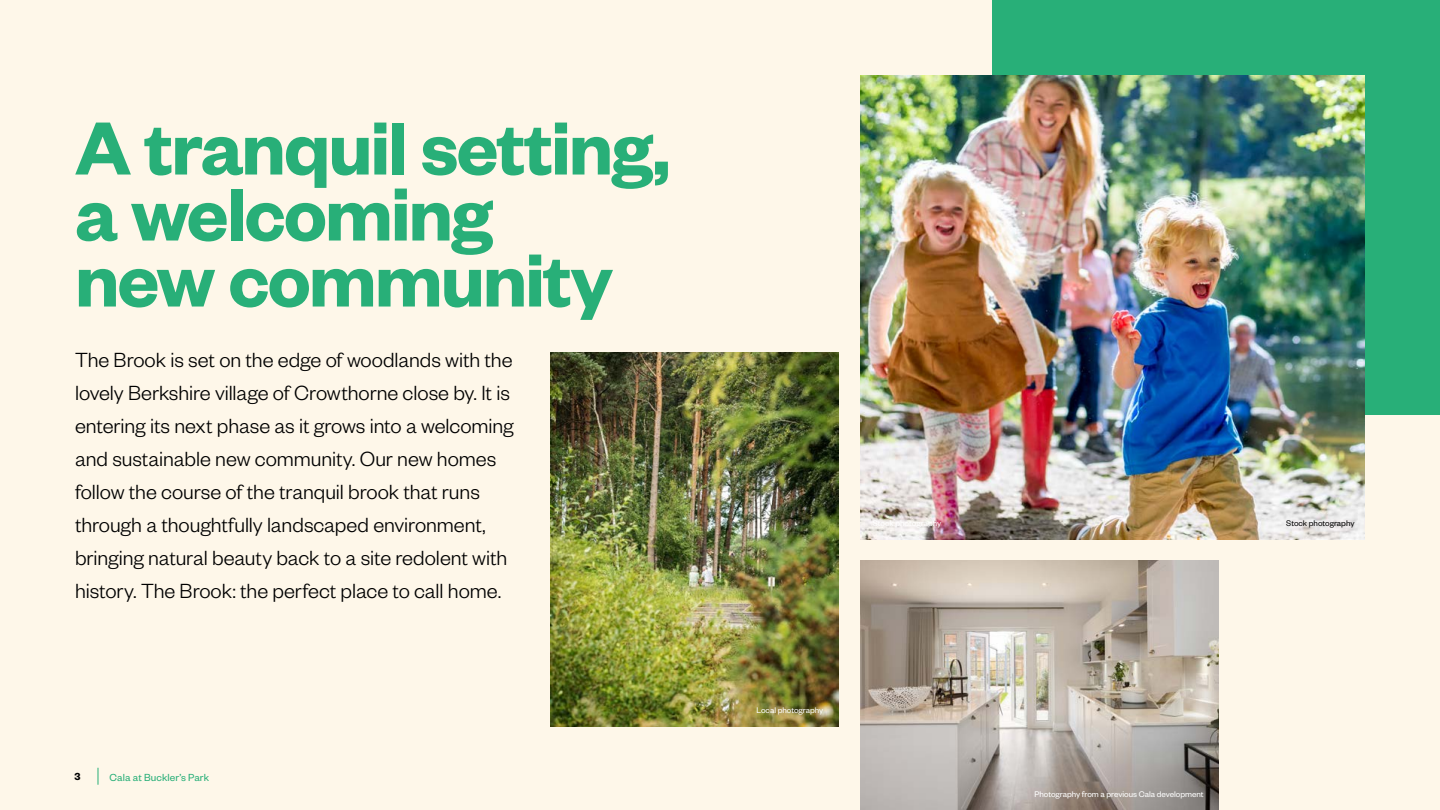
<style>
.page{position:relative;width:1440px;height:810px;background:#fef7e9}
.page>*{position:absolute;margin:0;border:0;box-sizing:border-box;transform-origin:0 0}
.t1{font:82.5px/66px "Founders Grotesk Sm Bd";letter-spacing:-.025em;color:#28af78}
.t2{font:300 22.5px/33px "Founders Grotesk";letter-spacing:-.005em;color:#000}
.t3{font:11.25px "Founders Grotesk";letter-spacing:.01em;color:#28af78}
.t4{font:11.25px "Founders Grotesk Sm Bd";color:#000}
.t5{font:9px "Founders Grotesk";letter-spacing:-.005em;color:#fff}
.t6{font:9px "Founders Grotesk";color:#000}
</style>
<div class="page">
<div style="left:992px;top:0;width:448px;height:415px;background:#28af78"></div>
<img style="left:861px;top:75px;width:504px;height:464px">
<img style="left:861px;top:561px;width:358px;height:249px">
<img style="left:550px;top:352px;width:288px;height:374px">
<svg style="left:98px;top:768px;width:1px;height:17px"></svg>
<h1 class="t1" style="left:75px;top:111px;width:597px">A tranquil setting, a welcoming<br>new community</h1>
<p class="t2" style="left:75px;top:342px;width:440px">The Brook is set on the edge of woodlands with the lovely Berkshire village of Crowthorne close by. It is entering its next phase as it grows into a welcoming and sustainable new community. Our new homes follow the course of the tranquil brook that runs through a thoughtfully landscaped environment, bringing natural beauty back to a site redolent with history. The Brook: the perfect place to call home.</p>
<p class="t4" style="left:74px;top:770px;width:8px">3</p>
<p class="t3" style="left:110px;top:770px;width:101px">Cala at Buckler’s Park</p>
<p class="t5" style="left:757px;top:705px;width:68px">Local photography</p>
<p class="t6" style="left:1286px;top:518px;width:70px">Stock photography</p>
<p class="t5" style="left:1035px;top:789px;width:171px">Photography from a previous Cala development</p>
</div>
